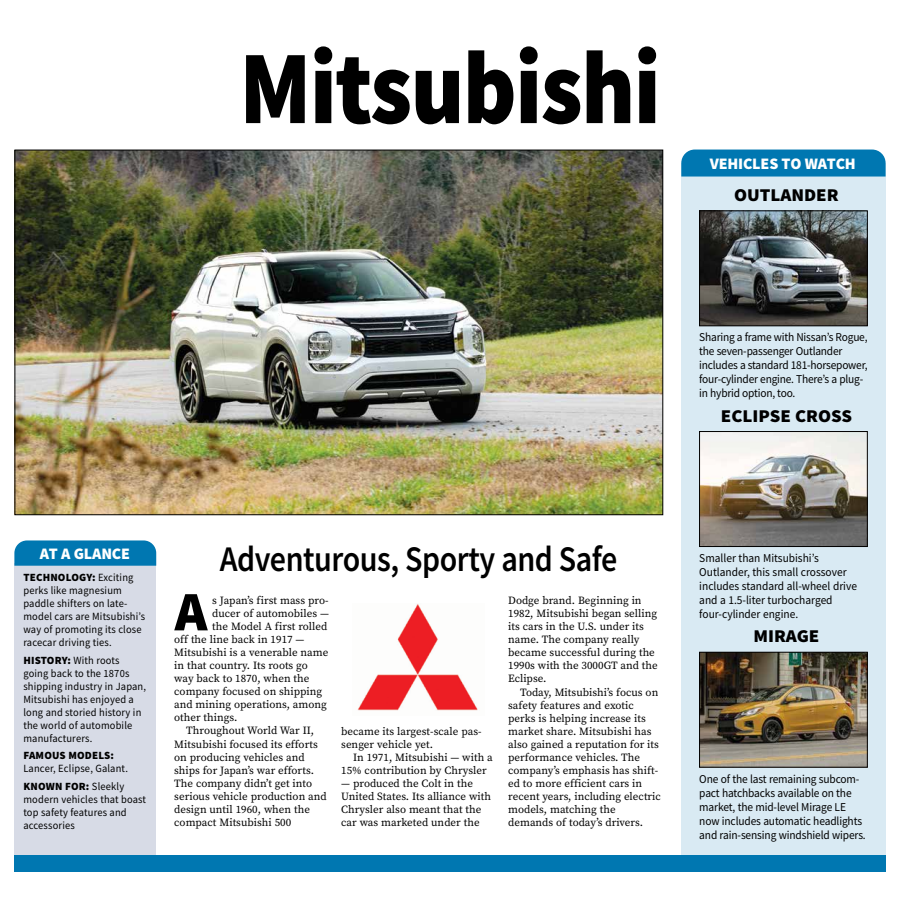
<style>
.page{position:relative;width:900px;height:908px;background:#fff}
.page>*{position:absolute;margin:0;border:0;box-sizing:border-box;transform-origin:0 0}
.t1{font:900 104.4px "Source Sans Pro";letter-spacing:-.015em;color:#000;scale:.89 1}
.t2{font:900 55.6px "Source Sans Pro";color:#000}
.t3{font:600 36px "Source Sans Pro";letter-spacing:-.015em;color:#000;scale:.89 1}
.t4{font:900 18px "Source Sans Pro";color:#000;scale:1.05 1}
.t5{font:900 16px "Source Sans Pro";letter-spacing:-.01em;color:#fff}
.t6{font:12px/14px "Source Sans Pro";letter-spacing:-.01em;color:#000;scale:.95 1}
.t7{font:11px/13px "Source Serif Pro";letter-spacing:.005em;color:#000}
.t8{font:11px/13px "Source Sans Pro";letter-spacing:.015em;color:#000;scale:.95 1}
.t9{font:900 11px "Source Sans Pro";letter-spacing:.015em;color:#000}
.s1{font-weight:900}
</style>
<div class="page">
<div style="left:681px;top:163px;width:205px;height:708px;background:#d9eaf3"></div>
<img style="left:16px;top:151px;width:645px;height:362px">
<img style="left:701px;top:212px;width:165px;height:112px">
<div style="left:699px;top:210px;width:169px;height:116px;border:1px solid #000"></div>
<div style="left:14px;top:563px;width:142px;height:308px;background:#d7dbe6"></div>
<div style="left:14px;top:540px;width:142px;height:25px;background:#0077b1"></div>
<div style="left:14px;top:855px;width:872px;height:16px;background:#0077b1"></div>
<img style="left:357px;top:604px;width:121px;height:107px">
<div style="left:681px;top:149px;width:205px;height:27px;background:#0077b1"></div>
<img style="left:701px;top:653px;width:165px;height:112px">
<div style="left:699px;top:651px;width:169px;height:116px;border:1px solid #000"></div>
<img style="left:701px;top:433px;width:165px;height:111px">
<div style="left:699px;top:431px;width:169px;height:115px;border:1px solid #000"></div>
<h1 class="t1" style="left:239px;top:16px;width:475px">Mitsubishi</h1>
<h3 class="t5" style="left:710px;top:152px;width:148px">VEHICLES TO WATCH</h3>
<h3 class="t4" style="left:734px;top:182px;width:101px">OUTLANDER</h3>
<p class="t6" style="left:699px;top:330px;width:179px">Sharing a frame with Nissan’s Rogue, the seven-passenger Outlander includes a standard 181-horsepower, four-cylinder engine. There’s a plug&shy;in hybrid option, too.</p>
<h3 class="t4" style="left:721px;top:403px;width:126px">ECLIPSE CROSS</h3>
<h3 class="t5" style="left:40px;top:543px;width:92px">AT A GLANCE</h3>
<p class="t8" style="left:23px;top:570px;width:130px"><span class="s1">TECHNOLOGY:</span> Exciting perks like magnesium paddle shifters on late&shy;model cars are Mitsubishi’s way of promoting its close racecar driving ties.</p>
<p class="t8" style="left:23px;top:653px;width:131px"><span class="s1">HISTORY:</span> With roots going back to the 1870s shipping industry in Japan,<br>Mitsubishi has enjoyed a long and storied history in the world of automobile manufacturers.</p>
<p class="t9" style="left:23px;top:747px;width:92px">FAMOUS MODELS:</p>
<p class="t8" style="left:23px;top:759px;width:112px;line-height:17.5px">Lancer, Eclipse, Galant.<br><span class="s1">KNOWN FOR:</span> Sleekly</p>
<p class="t8" style="left:23px;top:792px;width:131px">modern vehicles that boast top safety features and accessories</p>
<h3 class="t3" style="left:220px;top:534px;width:448px">Adventurous, Sporty and Safe</h3>
<h2 class="t2" style="left:175px;top:573px;width:34px">A</h2>
<p class="t7" style="left:212px;top:594px;width:118px">s Japan’s first mass pro-</p>
<p class="t7" style="left:212px;top:607px;width:118px">ducer of automobiles —</p>
<p class="t7" style="left:212px;top:620px;width:117px">the Model A first rolled</p>
<p class="t7" style="left:174px;top:633px;width:132px">off the line back in 1917 —</p>
<p class="t7" style="left:174px;top:646px;width:156px">Mitsubishi is a venerable name</p>
<p class="t7" style="left:174px;top:659px;width:135px">in that country. Its roots go</p>
<p class="t7" style="left:174px;top:672px;width:137px">way back to 1870, when the</p>
<p class="t7" style="left:174px;top:685px;width:150px">company focused on shipping</p>
<p class="t7" style="left:174px;top:698px;width:154px">and mining operations, among</p>
<p class="t7" style="left:174px;top:711px;width:65px">other things.</p>
<p class="t7" style="left:186px;top:724px;width:130px">Throughout World War II,</p>
<p class="t7" style="left:174px;top:737px;width:145px">Mitsubishi focused its efforts</p>
<p class="t7" style="left:174px;top:750px;width:132px">on producing vehicles and</p>
<p class="t7" style="left:174px;top:763px;width:141px">ships for Japan’s war efforts.</p>
<p class="t7" style="left:174px;top:776px;width:139px">The company didn’t get into</p>
<p class="t7" style="left:174px;top:789px;width:154px">serious vehicle production and</p>
<p class="t7" style="left:174px;top:802px;width:137px">design until 1960, when the</p>
<p class="t7" style="left:174px;top:815px;width:119px">compact Mitsubishi 500</p>
<p class="t7" style="left:341px;top:724px;width:142px">became its largest-scale pas&shy;senger vehicle yet.</p>
<p class="t7" style="left:341px;top:750px;width:153px;text-indent:12px">In 1971, Mitsubishi — with a<br>15% contribution by Chrysler</p>
<p class="t7" style="left:341px;top:777px;width:151px">— produced the Colt in the<br>United States. Its alliance with<br>Chrysler also meant that the car was marketed under the</p>
<p class="t7" style="left:508px;top:594px;width:151px">Dodge brand. Beginning in<br>1982, Mitsubishi began selling its cars in the U.S. under its name. The company really became successful during the<br>1990s with the 3000GT and the<br>Eclipse.</p>
<p class="t7" style="left:508px;top:685px;width:154px;text-indent:12px">Today, Mitsubishi’s focus on safety features and exotic perks is helping increase its market share. Mitsubishi has also gained a reputation for its performance vehicles. The company’s emphasis has shift&shy;ed to more efficient cars in recent years, including electric models, matching the demands of today’s drivers.</p>
<p class="t6" style="left:699px;top:551px;width:168px">Smaller than Mitsubishi’s<br>Outlander, this small crossover includes standard all-wheel drive and a 1.5-liter turbocharged four-cylinder engine.</p>
<h3 class="t4" style="left:753px;top:623px;width:64px">MIRAGE</h3>
<p class="t6" style="left:699px;top:771px;width:177px">One of the last remaining subcom&shy;pact hatchbacks available on the market, the mid-level Mirage LE now includes automatic headlights and rain-sensing windshield wipers.</p>
</div>
